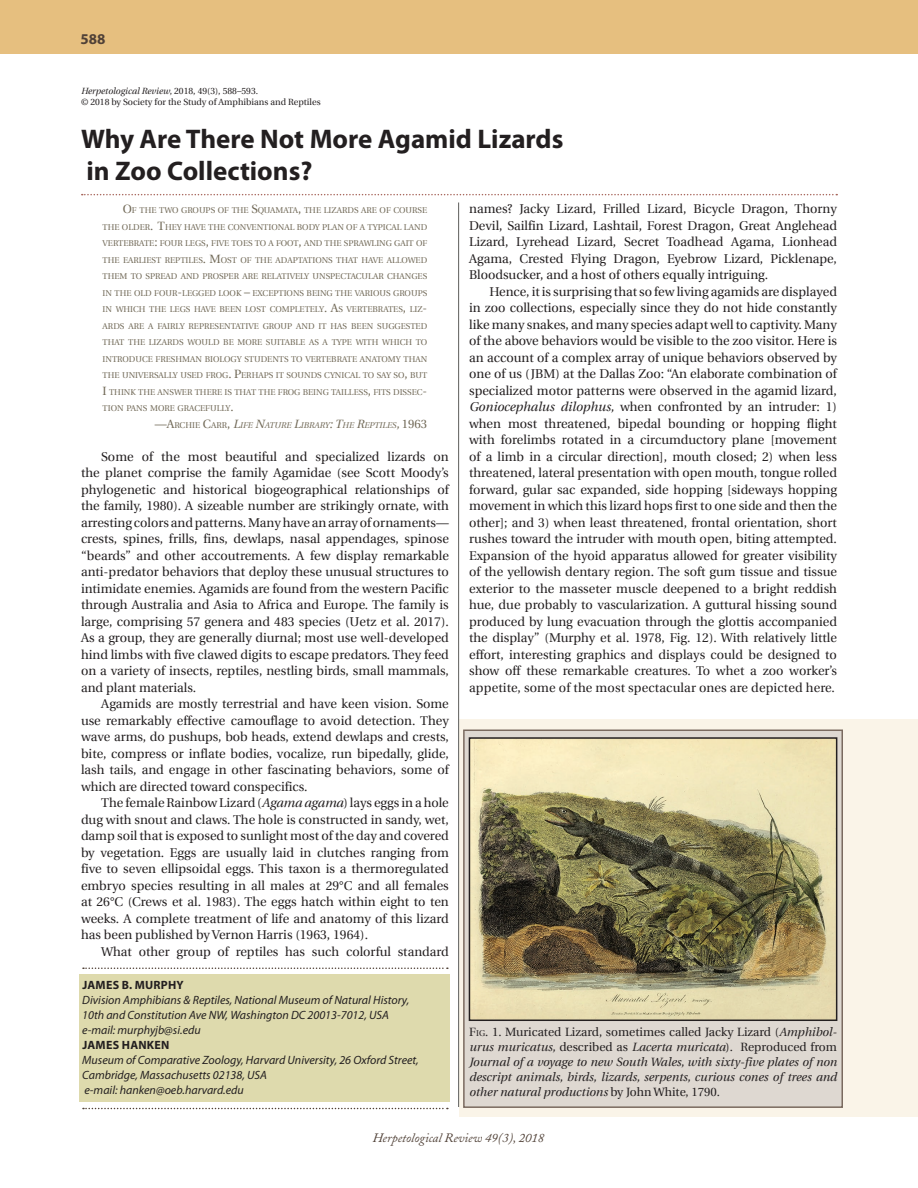
<style>
.page{position:relative;width:918px;height:1188px;background:#fff}
.page>*{position:absolute;margin:0;border:0;box-sizing:border-box;transform-origin:0 0}
.Article_title{font:700 27px/32.2px "Myriad Pro";color:#231f20}
.t1{font:700 15px "Myriad Pro";color:#504137}
.t2{font:12.75px/16.5px "Utopia";color:#231f20;text-align:justify}
.t3{font:italic 12.75px "Adobe Caslon";color:#504137}
.t4{font:italic 12px/15px "Utopia";color:#231f20;text-align:justify}
.author_line_lower{font:italic 12px "Myriad Pro";color:#231f20}
.author_line_upper{font:700 12px "Myriad Pro";letter-spacing:.02em;color:#231f20}
.LitCited{font:9px "Utopia";color:#231f20}
.LitCited-2{font:italic 9px "Utopia";color:#231f20}
.inset_quote{font:8.4px/16.5px "Utopia";color:#716957;text-align:justify}
.inset_quote-2{font:italic 8.4px "Utopia";color:#716957}
.s1{font-style:normal}
.s2{font-style:inherit}
.s3{font-size:12px}
.s4{font-style:normal;font-size:12px}
.s5{font-style:italic}
.s6{font-style:normal;font-size:8.4px}
</style>
<div class="page">
<div style="left:0;top:0;width:918px;height:54px;background:#e6bf7f"></div>
<div style="left:459px;top:720px;width:459px;height:397px;background:#faf4e8"></div>
<hr style="left:458px;top:202px;width:1px;height:905px;background:#5e5e5c">
<svg style="left:82px;top:194px;width:755px;height:1px"></svg>
<div style="left:80px;top:974px;width:370px;height:127px;background:#dedaad"></div>
<svg style="left:83px;top:968px;width:365px;height:1px"></svg>
<svg style="left:83px;top:1108px;width:365px;height:1px"></svg>
<div style="left:463px;top:730px;width:380px;height:378px;background:#ded8d1;border:2px solid #7a6a5f"></div>
<img style="left:472px;top:740px;width:362px;height:278px">
<div style="left:469px;top:737px;width:368px;height:284px;border:2px solid #231f20"></div>
<p class="t1" style="left:80px;top:29px;width:26px">588</p>
<p class="LitCited-2" style="left:81px;top:86px;width:179px">Herpetological Review<span class="s1">, 2018</span><span class="s1">, 49(3), 588–593.</span></p>
<p class="LitCited" style="left:81px;top:97px;width:241px"><span class="s2">© 2018</span> by Society for the Study of Amphibians and Reptiles</p>
<p class="Article_title" style="left:81px;top:122px;width:484px">Why Are There Not More Agamid Lizards in Zoo Collections?</p>
<p class="inset_quote" style="left:103px;top:202px;width:326px;text-indent:20px"><span class="s3">O</span>F THE TWO GROUPS OF THE <span class="s3">S</span>QUAMATA<span class="s3">,</span> THE LIZARDS ARE OF COURSE THE OLDER<span class="s3">. T</span>HEY HAVE THE CONVENTIONAL BODY PLAN OF A TYPICAL LAND VERTEBRATE<span class="s3">:</span> FOUR LEGS<span class="s3">,</span> FIVE TOES TO A FOOT<span class="s3">,</span> AND THE SPRAWLING GAIT OF THE EARLIEST REPTILES<span class="s3">. M</span>OST OF THE ADAPTATIONS THAT HAVE ALLOWED THEM TO SPREAD AND PROSPER ARE RELATIVELY UNSPECTACULAR CHANGES IN THE OLD FOUR<span class="s3">-</span>LEGGED LOOK <span class="s3">–</span> EXCEPTIONS BEING THE VARIOUS GROUPS IN WHICH THE LEGS HAVE BEEN LOST COMPLETELY<span class="s3">. A</span>S VERTEBRATES<span class="s3">,</span> LIZ<span class="s3">-</span>ARDS ARE A FAIRLY REPRESENTATIVE GROUP AND IT HAS BEEN SUGGESTED THAT THE LIZARDS WOULD BE MORE SUITABLE AS A TYPE WITH WHICH TO INTRODUCE FRESHMAN BIOLOGY STUDENTS TO VERTEBRATE ANATOMY THAN THE UNIVERSALLY USED FROG<span class="s3">. P</span>ERHAPS IT SOUNDS CYNICAL TO SAY SO<span class="s3">,</span> BUT <span class="s3">I</span> THINK THE ANSWER THERE IS THAT THE FROG BEING TAILLESS<span class="s3">,</span> FITS DISSEC<span class="s3">-</span>TION PANS MORE GRACEFULLY<span class="s3">.</span></p>
<p class="inset_quote-2" style="left:155px;top:420px;width:274px"><span class="s4">—A</span><span class="s1">RCHIE</span> <span class="s4">C</span><span class="s1">ARR</span><span class="s4">,</span> <span class="s3">L</span>IFE <span class="s3">N</span>ATURE <span class="s3">L</span>IBRARY<span class="s3">: T</span>HE <span class="s3">R</span>EPTILES<span class="s3">,</span> <span class="s4">1963</span></p>
<p class="t2" style="left:81px;top:448px;width:369px;text-indent:20px">Some of the most beautiful and specialized lizards on the planet comprise the family Agamidae (see Scott Moody’s phylogenetic and historical biogeographical relationships of the family, 1980). A sizeable number are strikingly ornate, with arresting colors and patterns. Many have an array of ornaments— crests, spines, frills, fins, dewlaps, nasal appendages, spinose “beards” and other accoutrements. A few display remarkable anti-predator behaviors that deploy these unusual structures to intimidate enemies. Agamids are found from the western Pacific through Australia and Asia to Africa and Europe. The family is large, comprising 57 genera and 483 species (Uetz et al. 2017).<br>As a group, they are generally diurnal; most use well-developed hind limbs with five clawed digits to escape predators. They feed on a variety of insects, reptiles, nestling birds, small mammals, and plant materials.</p>
<p class="t2" style="left:81px;top:696px;width:369px;text-indent:20px">Agamids are mostly terrestrial and have keen vision. Some use remarkably effective camouflage to avoid detection. They wave arms, do pushups, bob heads, extend dewlaps and crests, bite, compress or inflate bodies, vocalize, run bipedally, glide, lash tails, and engage in other fascinating behaviors, some of which are directed toward conspecifics.</p>
<p class="t2" style="left:81px;top:795px;width:369px;text-indent:20px">The female Rainbow Lizard (<span class="s5">Agama agama</span>) lays eggs in a hole dug with snout and claws. The hole is constructed in sandy, wet, damp soil that is exposed to sunlight most of the day and covered by vegetation. Eggs are usually laid in clutches ranging from five to seven ellipsoidal eggs. This taxon is a thermoregulated embryo species resulting in all males at 29°C and all females at 26°C (Crews et al. 1983). The eggs hatch within eight to ten weeks. A complete treatment of life and anatomy of this lizard has been published by Vernon Harris (1963, 1964).</p>
<p class="t2" style="left:101px;top:943px;width:349px">What other group of reptiles has such colorful standard</p>
<p class="t2" style="left:469px;top:201px;width:369px">names? Jacky Lizard, Frilled Lizard, Bicycle Dragon, Thorny Devil, Sailfin Lizard, Lashtail, Forest Dragon, Great Anglehead Lizard, Lyrehead Lizard, Secret Toadhead Agama, Lionhead Agama, Crested Flying Dragon, Eyebrow Lizard, Picklenape, Bloodsucker, and a host of others equally intriguing.</p>
<p class="t2" style="left:469px;top:283px;width:369px;text-indent:20px">Hence, it is surprising that so few living agamids are displayed in zoo collections, especially since they do not hide constantly like many snakes, and many species adapt well to captivity. Many of the above behaviors would be visible to the zoo visitor. Here is an account of a complex array of unique behaviors observed by one of us (JBM) at the Dallas Zoo: “An elaborate combination of specialized motor patterns were observed in the agamid lizard, <span class="s5">Goniocephalus dilophus,</span> when confronted by an intruder: 1) when most threatened, bipedal bounding or hopping flight with forelimbs rotated in a circumductory plane [movement of a limb in a circular direction], mouth closed; 2) when less threatened, lateral presentation with open mouth, tongue rolled forward, gular sac expanded, side hopping [sideways hopping movement in which this lizard hops first to one side and then the other]; and 3) when least threatened, frontal orientation, short rushes toward the intruder with mouth open, biting attempted.<br>Expansion of the hyoid apparatus allowed for greater visibility of the yellowish dentary region. The soft gum tissue and tissue exterior to the masseter muscle deepened to a bright reddish hue, due probably to vascularization. A guttural hissing sound produced by lung evacuation through the glottis accompanied the display” (Murphy et al. 1978, Fig. 12). With relatively little effort, interesting graphics and displays could be designed to show off these remarkable creatures. To whet a zoo worker’s appetite, some of the most spectacular ones are depicted here.</p>
<p class="author_line_upper" style="left:82px;top:977px;width:103px">JAMES B. MURPHY</p>
<p class="author_line_lower" style="left:82px;top:993px;width:329px">Division Amphibians &amp; Reptiles, National Museum of Natural History,</p>
<p class="author_line_lower" style="left:82px;top:1008px;width:308px">10th and Constitution Ave NW, Washington DC 20013-7012, USA</p>
<p class="author_line_lower" style="left:82px;top:1023px;width:120px">e-mail: murphyjb@si.edu</p>
<p class="author_line_upper" style="left:82px;top:1037px;width:89px">JAMES HANKEN</p>
<p class="author_line_lower" style="left:82px;top:1053px;width:338px">Museum of Comparative Zoology, Harvard University, 26 Oxford Street,</p>
<p class="author_line_lower" style="left:82px;top:1068px;width:186px">Cambridge, Massachusetts 02138, USA</p>
<p class="author_line_lower" style="left:84px;top:1083px;width:161px">e-mail: hanken@oeb.harvard.edu</p>
<p class="t4" style="left:469px;top:1025px;width:369px"><span class="s1">F</span><span class="s6">IG</span><span class="s1">.</span> <span class="s1">1. Muricated Lizard, sometimes called Jacky Lizard (</span>Amphibol&shy;urus muricatus, <span class="s1">described as</span> Lacerta muricata<span class="s1">). Reproduced from </span>Journal of a voyage to new South Wales, with sixty-five plates of non descript animals, birds, lizards, serpents, curious cones of trees and other natural productions <span class="s1">by John White, 1790.</span></p>
<p class="t3" style="left:373px;top:1131px;width:173px">Herpetological Review 49(3), 2018</p>
</div>
